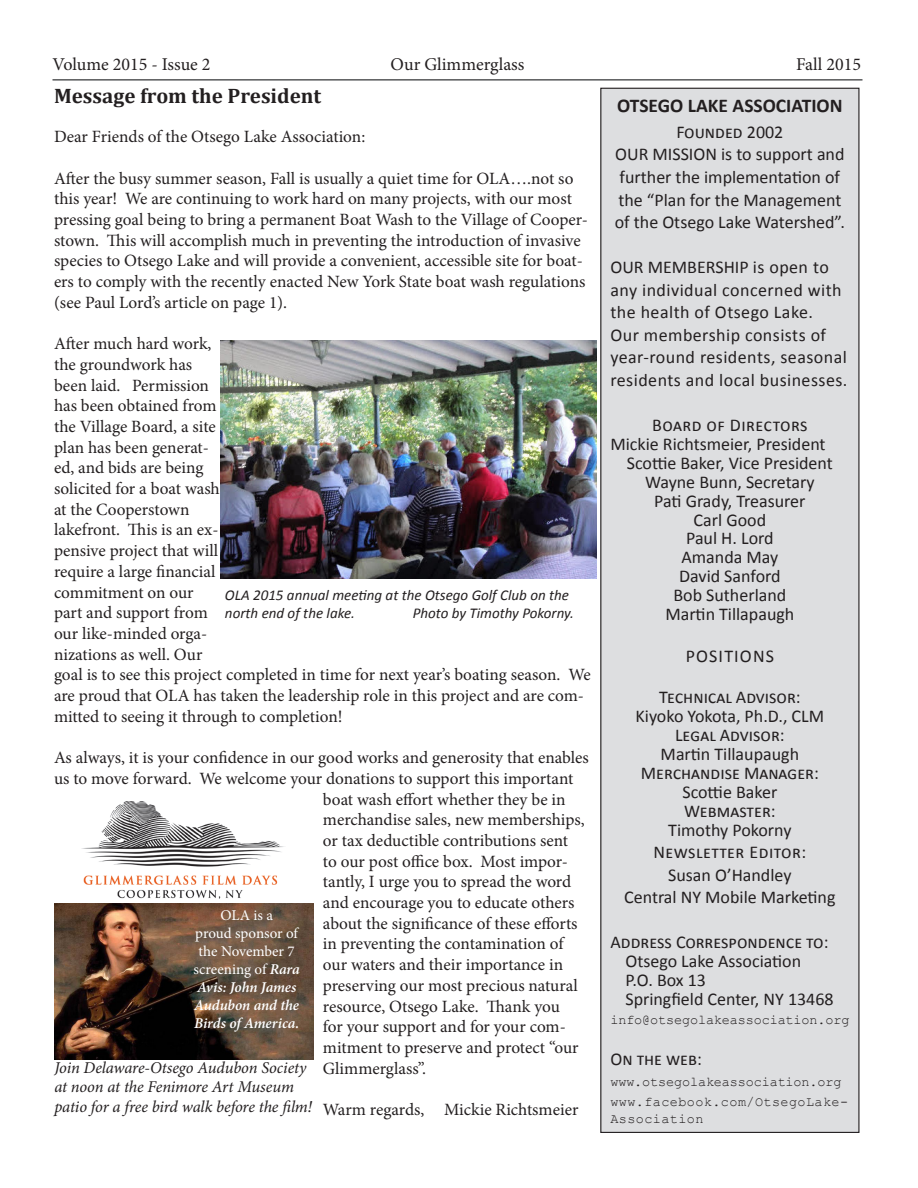
<style>
.page{position:relative;width:918px;height:1188px;background:#fff}
.page>*{position:absolute;margin:0;border:0;box-sizing:border-box;transform-origin:0 0}
.t1{font:700 21px "Cambria";color:#231f20}
.t2{font:700 19.5px "Calibri";color:#231f20}
.t3{font:18px/18.9px "Calibri";color:#231f20;text-align:center}
.t4{font:18px/22.5px "Calibri";letter-spacing:.02em;color:#231f20}
.t5{font:18px/22.5px "Calibri";letter-spacing:.025em;color:#231f20;text-align:center}
.t6{font:18px "Minion Pro";color:#231f20}
.t7{font:18px "Calibri";letter-spacing:.065em;color:#231f20}
.t8{font:17.25px/20.7px "Minion Pro";letter-spacing:-.005em;color:#231f20}
.t9{font:italic 16.5px/19.8px "Minion Pro";letter-spacing:-.01em;color:#231f20}
.t10{font:italic 15px/18px "Calibri";color:#231f20}
.t11{font:italic 600 15px/18px "Minion Pro";letter-spacing:-.005em;color:#fff;text-align:center}
.t12{font:15px "Minion Pro";color:#fff}
.t13{font:13.5px "Courier New";letter-spacing:-.01em;color:#231f20}
.t14{font:13.5px/17.1px "Courier New";letter-spacing:.03em;color:#231f20}
.s1{font-weight:400;font-style:normal}
</style>
<div class="page">
<hr style="left:52px;top:79px;width:810px;height:2px;background:#57585a">
<div style="left:601px;top:88px;width:258px;height:1044px;background:#dddee0"></div>
<img style="left:220px;top:340px;width:376px;height:239px">
<img style="left:55px;top:903px;width:258px;height:156px">
<img style="left:81px;top:801px;width:203px;height:97px">
<p class="t6" style="left:52px;top:52px;width:160px">Volume 2015 - Issue 2</p>
<p class="t6" style="left:391px;top:52px;width:135px">Our Glimmerglass</p>
<p class="t6" style="left:796px;top:52px;width:66px">Fall 2015</p>
<p class="t2" style="left:617px;top:93px;width:227px">OTSEGO LAKE ASSOCIATION</p>
<p class="t3" style="left:615px;top:121px;width:232px;line-height:22.5px">Founded 2002<br>OUR MISSION is to support and further the implementation of the “Plan for the Management of the Otsego Lake Watershed”.</p>
<p class="t4" style="left:610px;top:256px;width:239px">OUR MEMBERSHIP is open to any individual concerned with the health of Otsego Lake.<br>Our membership consists of year-round residents, seasonal residents and local businesses.</p>
<p class="t5" style="left:652px;top:414px;width:157px">Board of Directors</p>
<p class="t3" style="left:610px;top:434px;width:217px">Mickie Richtsmeier, President</p>
<p class="t3" style="left:627px;top:453px;width:208px">Scottie Baker, Vice President</p>
<p class="t3" style="left:645px;top:472px;width:171px">Wayne Bunn, Secretary</p>
<p class="t3" style="left:654px;top:491px;width:153px">Pati Grady, Treasurer</p>
<p class="t3" style="left:694px;top:510px;width:74px">Carl Good</p>
<p class="t3" style="left:681px;top:529px;width:98px;text-align:left">Paul H. Lord<br>Amanda May</p>
<p class="t3" style="left:679px;top:567px;width:103px">David Sanford</p>
<p class="t3" style="left:673px;top:586px;width:114px">Bob Sutherland</p>
<p class="t3" style="left:665px;top:605px;width:131px">Martin Tillapaugh</p>
<p class="t7" style="left:686px;top:644px;width:90px">POSITIONS</p>
<p class="t3" style="left:659px;top:688px;width:143px">Technical Advisor:</p>
<p class="t3" style="left:636px;top:707px;width:190px">Kiyoko Yokota, Ph.D., CLM<br>Legal Advisor:</p>
<p class="t3" style="left:641px;top:745px;width:180px">Martin Tillaupaugh<br>Merchandise Manager:</p>
<p class="t3" style="left:668px;top:782px;width:125px">Scottie Baker<br>Webmaster:<br>Timothy Pokorny</p>
<p class="t5" style="left:653px;top:841px;width:154px">Newsletter Editor:<br>Susan O’Handley</p>
<p class="t3" style="left:624px;top:888px;width:213px">Central NY Mobile Marketing</p>
<p class="t3" style="left:610px;top:933px;width:220px">Address Correspondence to:</p>
<p class="t3" style="left:625px;top:952px;width:210px;text-align:left">Otsego Lake Association<br>P.O. Box 13<br>Springfield Center, NY 13468</p>
<p class="t13" style="left:610px;top:1011px;width:241px">info@otsegolakeassociation.org</p>
<p class="t3" style="left:610px;top:1050px;width:93px">On the web:</p>
<p class="t13" style="left:610px;top:1073px;width:233px">www.otsegolakeassociation.org</p>
<p class="t14" style="left:610px;top:1093px;width:239px">www.facebook.com/OtsegoLake-<br>Association</p>
<p class="t1" style="left:54px;top:81px;width:269px">Message from the President</p>
<p class="t8" style="left:54px;top:126px;width:313px">Dear Friends of the Otsego Lake Association:</p>
<p class="t8" style="left:54px;top:168px;width:536px">After the busy summer season, Fall is usually a quiet time for OLA….not so this year! We are continuing to work hard on many projects, with our most pressing goal being to bring a permanent Boat Wash to the Village of Cooper&shy;stown. This will accomplish much in preventing the introduction of invasive species to Otsego Lake and will provide a convenient, accessible site for boat&shy;ers to comply with the recently enacted New York State boat wash regulations (see Paul Lord’s article on page 1).</p>
<p class="t8" style="left:54px;top:333px;width:538px">After much hard work,<br>the groundwork has<br>been laid. Permission<br>has been obtained from<br>the Village Board, a site<br>plan has been generat-<br>ed, and bids are being<br>solicited for a boat wash<br>at the Cooperstown<br>lakefront. This is an ex-<br>pensive project that will<br>require a large financial<br>commitment on our<br>part and support from<br>our like-minded orga-<br>nizations as well. Our<br>goal is to see this project completed in time for next year’s boating season. We are proud that OLA has taken the leadership role in this project and are com&shy;mitted to seeing it through to completion!</p>
<p class="t8" style="left:54px;top:747px;width:536px">As always, it is your confidence in our good works and generosity that enables</p>
<p class="t8" style="left:54px;top:768px;width:521px">us to move forward. We welcome your donations to support this important</p>
<p class="t8" style="left:323px;top:789px;width:244px">boat wash effort whether they be in</p>
<p class="t8" style="left:323px;top:809px;width:263px">merchandise sales, new memberships,</p>
<p class="t8" style="left:323px;top:830px;width:247px">or tax deductible contributions sent</p>
<p class="t8" style="left:323px;top:851px;width:247px">to our post office box. Most impor-</p>
<p class="t8" style="left:323px;top:872px;width:250px">tantly, I urge you to spread the word</p>
<p class="t8" style="left:323px;top:892px;width:253px">and encourage you to educate others</p>
<p class="t8" style="left:323px;top:913px;width:256px">about the significance of these efforts</p>
<p class="t8" style="left:323px;top:934px;width:242px">in preventing the contamination of</p>
<p class="t8" style="left:323px;top:954px;width:242px">our waters and their importance in</p>
<p class="t8" style="left:323px;top:975px;width:256px">preserving our most precious natural</p>
<p class="t8" style="left:323px;top:996px;width:238px">resource, Otsego Lake. Thank you</p>
<p class="t8" style="left:323px;top:1016px;width:244px">for your support and for your com-</p>
<p class="t8" style="left:323px;top:1037px;width:257px">mitment to preserve and protect “our</p>
<p class="t8" style="left:323px;top:1058px;width:105px">Glimmerglass”.</p>
<p class="t8" style="left:323px;top:1099px;width:257px">Warm regards, Mickie Richtsmeier</p>
<p class="t10" style="left:225px;top:586px;width:346px">OLA 2015 annual meeting at the Otsego Golf Club on the north end of the lake.</p>
<p class="t10" style="left:413px;top:604px;width:163px">Photo by Timothy Pokorny.</p>
<p class="t12" style="left:220px;top:905px;width:54px">OLA is a</p>
<p class="t11" style="left:194px;top:924px;width:108px"><span class="s1">proud sponsor of the November 7 screening of</span> Rara<br>Avis: John James<br>Audubon and the<br>Birds of America.</p>
<p class="t9" style="left:54px;top:1057px;width:259px">Join Delaware-Otsego Audubon Society at noon at the Fenimore Art Museum patio for a free bird walk before the film!</p>
</div>
